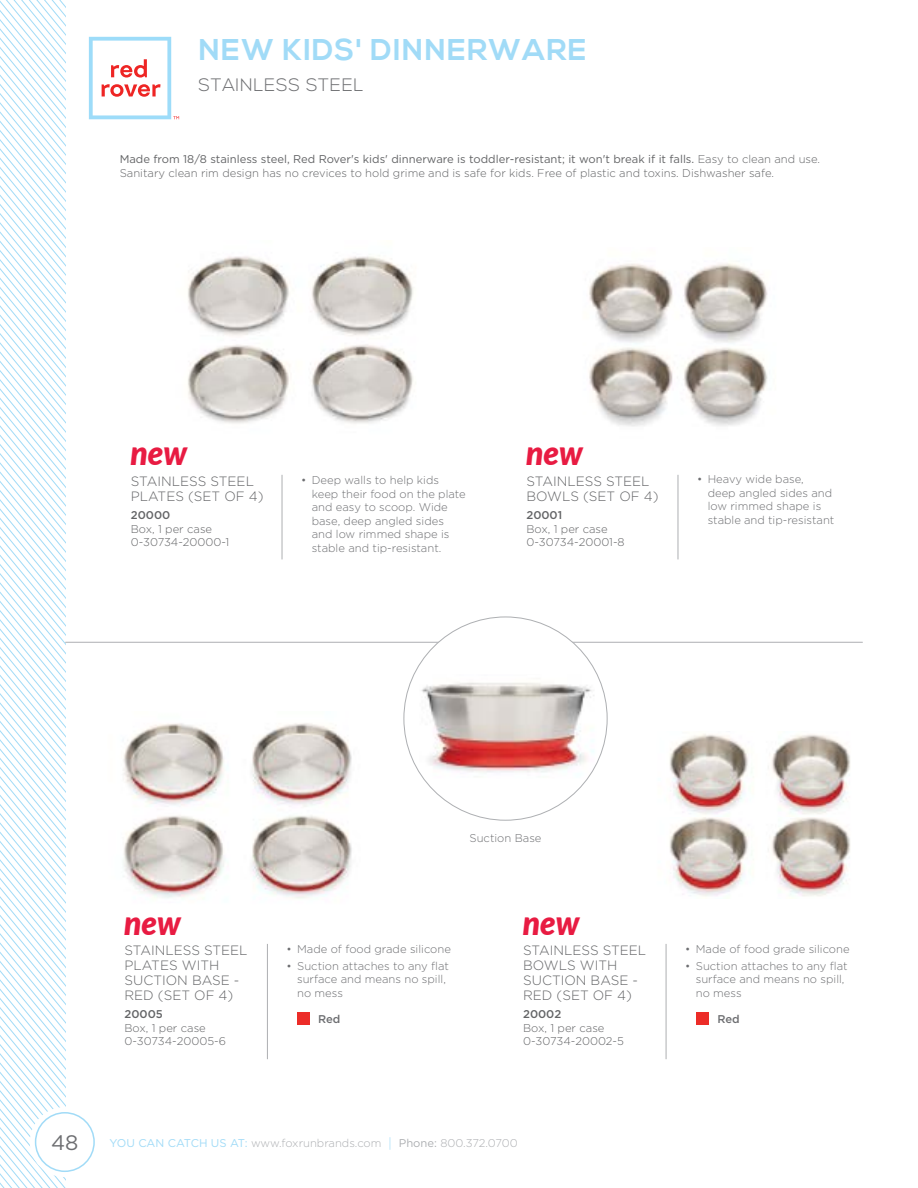
<style>
.page{position:relative;width:918px;height:1188px;background:#fff}
.page>*{position:absolute;margin:0;border:0;box-sizing:border-box;transform-origin:0 0}
.t1{font:italic 900 33.15px "Lato";color:#e81b42;scale:.95 1}
.t2{font:700 30px "Nexa";letter-spacing:.04em;color:#a1dbf7}
.t3{font:21px "Gotham";color:#6d6e71}
.t4{font:300 18px "Nexa";letter-spacing:.04em;color:#6d6e71}
.t5{font:300 13.5px/15px "Gotham";color:#636466}
.t6{font:300 11.25px/13.5px "Gotham";color:#6d6e71}
.t7{font:300 11.25px/13.5px "Gotham";color:#636466}
.t8{font:300 11.25px "Gotham";color:#adafb2}
.t9{font:500 11.25px "Gotham";color:#636466}
.t10{font:500 11.25px "Gotham";letter-spacing:-.005em;color:#6d6e71}
.s1{font-weight:400}
.s2{font-weight:400;color:#a1dbf7}
.s3{font-size:13.5px;color:#a1dbf7}
</style>
<div class="page">
<svg style="left:0;top:0;width:65px;height:1188px"></svg>
<div style="left:30px;top:1107px;width:70px;height:70px;background:#fff;border-radius:50%"></div>
<div style="left:35px;top:1112px;width:60px;height:60px;border:2px solid #a1dbf7;border-radius:50%"></div>
<img style="left:188px;top:256px;width:226px;height:168px">
<img style="left:123px;top:723px;width:229px;height:176px">
<img style="left:589px;top:263px;width:179px;height:164px">
<img style="left:669px;top:817px;width:181px;height:80px">
<img style="left:669px;top:734px;width:181px;height:81px">
<hr style="left:282px;top:475px;width:1px;height:84px;background:#adafb2">
<hr style="left:678px;top:475px;width:1px;height:84px;background:#adafb2">
<hr style="left:666px;top:944px;width:1px;height:115px;background:#adafb2">
<hr style="left:267px;top:944px;width:1px;height:115px;background:#adafb2">
<hr style="left:66px;top:642px;width:796px;height:1px;background:#adafb2">
<div style="left:697px;top:1012px;width:12px;height:12px;background:#ec2c28"></div>
<div style="left:297px;top:1012px;width:13px;height:12px;background:#ec2c28"></div>
<div style="left:404px;top:617px;width:203px;height:203px;background:#fff;border-radius:50%"></div>
<img style="left:408px;top:674px;width:198px;height:104px">
<svg style="left:89px;top:37px;width:90px;height:82px"></svg>
<h2 class="t2" style="left:199px;top:32px;width:389px">NEW KIDS' DINNERWARE</h2>
<h3 class="t4" style="left:199px;top:74px;width:166px">STAINLESS STEEL</h3>
<p class="t7" style="left:120px;top:152px;width:702px"><span class="s1">Made from 18/8 stainless steel, Red Rover's kids' dinnerware is toddler-resistant; it won't break if it falls.</span> Easy to clean and use.<br>Sanitary clean rim design has no crevices to hold grime and is safe for kids. Free of plastic and toxins. Dishwasher safe.</p>
<h1 class="t1" style="left:130px;top:429px;width:61px">new</h1>
<h1 class="t1" style="left:526px;top:429px;width:61px">new</h1>
<p class="t5" style="left:131px;top:474px;width:134px">STAINLESS STEEL<br>PLATES (SET OF 4)</p>
<p class="t6" style="left:312px;top:473px;width:156px;text-indent:-10px">• Deep walls to help kids keep their food on the plate and easy to scoop. Wide base, deep angled sides and low rimmed shape is stable and tip-resistant.</p>
<p class="t9" style="left:131px;top:509px;width:41px">20000</p>
<p class="t7" style="left:131px;top:522px;width:100px">Box, 1 per case<br>0-30734-20000-1</p>
<p class="t5" style="left:526px;top:474px;width:134px">STAINLESS STEEL<br>BOWLS (SET OF 4)</p>
<p class="t6" style="left:708px;top:473px;width:128px;text-indent:-10px">• Heavy wide base, deep angled sides and low rimmed shape is stable and tip-resistant</p>
<p class="t9" style="left:526px;top:509px;width:37px">20001</p>
<p class="t7" style="left:526px;top:522px;width:100px">Box, 1 per case<br>0-30734-20001-8</p>
<p class="t6" style="left:470px;top:831px;width:74px">Suction Base</p>
<h1 class="t1" style="left:124px;top:898px;width:61px">new</h1>
<h1 class="t1" style="left:523px;top:898px;width:61px">new</h1>
<p class="t5" style="left:124px;top:943px;width:125px">STAINLESS STEEL<br>PLATES WITH<br>SUCTION BASE -<br>RED (SET OF 4)</p>
<p class="t6" style="left:287px;top:942px;width:166px">• Made of food grade silicone</p>
<p class="t6" style="left:297px;top:959px;width:153px;text-indent:-10px">• Suction attaches to any flat surface and means no spill, no mess</p>
<p class="t5" style="left:523px;top:943px;width:125px">STAINLESS STEEL<br>BOWLS WITH<br>SUCTION BASE -<br>RED (SET OF 4)</p>
<p class="t6" style="left:685px;top:942px;width:166px">• Made of food grade silicone</p>
<p class="t6" style="left:696px;top:959px;width:153px;text-indent:-10px">• Suction attaches to any flat surface and means no spill, no mess</p>
<p class="t9" style="left:124px;top:1008px;width:40px">20005</p>
<p class="t7" style="left:124px;top:1021px;width:103px">Box, 1 per case<br>0-30734-20005-6</p>
<p class="t9" style="left:523px;top:1008px;width:40px">20002</p>
<p class="t7" style="left:523px;top:1021px;width:102px">Box, 1 per case<br>0-30734-20002-5</p>
<p class="t10" style="left:318px;top:1012px;width:24px">Red</p>
<p class="t10" style="left:717px;top:1012px;width:24px">Red</p>
<h3 class="t3" style="left:51px;top:1131px;width:29px">48</h3>
<p class="t8" style="left:110px;top:1137px;width:410px"><span class="s2">YOU CAN CATCH US AT:</span> www.foxrunbrands.com <span class="s3">|</span> <span class="s1">Phone:</span> 800.372.0700</p>
</div>
